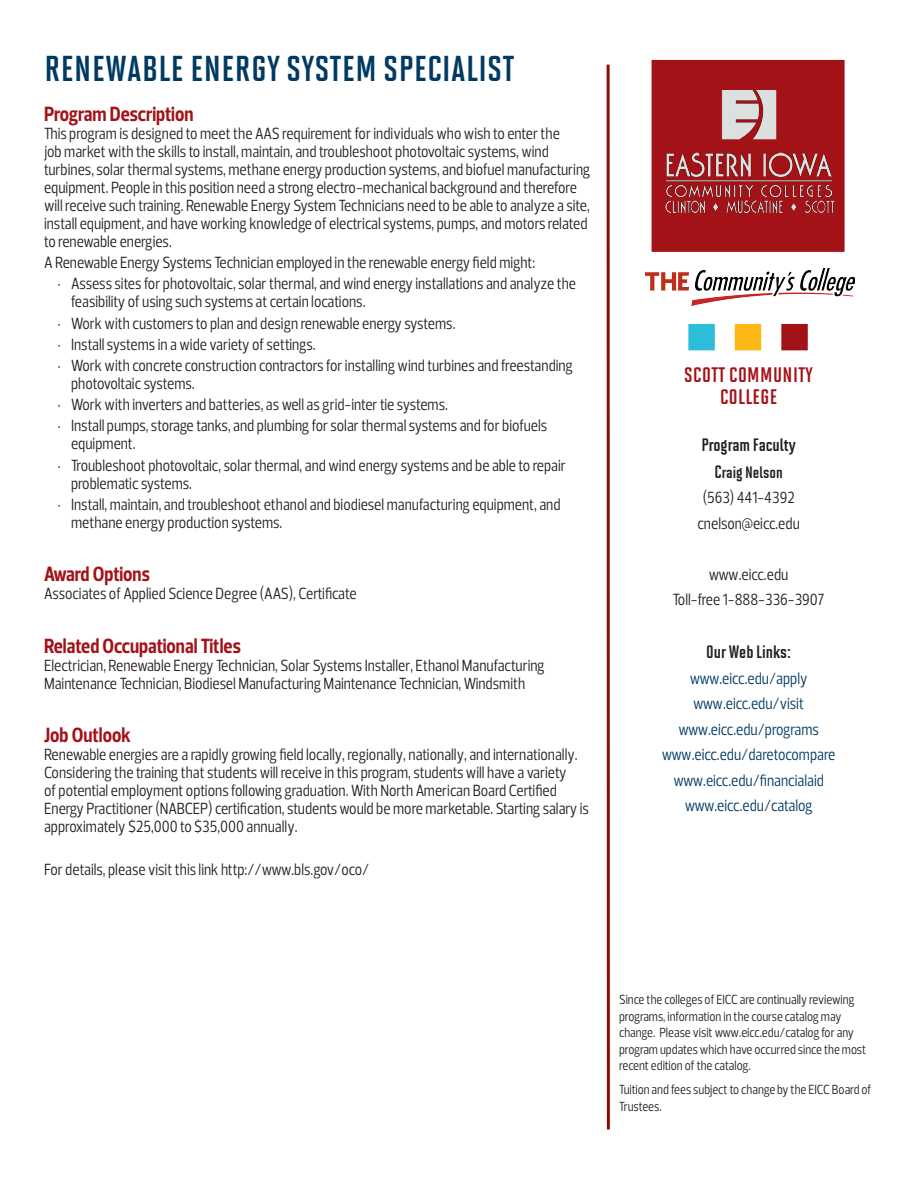
<style>
.page{position:relative;width:918px;height:1188px;background:#fff}
.page>*{position:absolute;margin:0;border:0;box-sizing:border-box;transform-origin:0 0}
.t1{font:700 36px "Solano Gothic MVB";letter-spacing:.02em;color:#003a63}
.t2{font:700 21px "Prelo Condensed";color:#a21217}
.t3{font:700 21px/22.5px "Solano Gothic MVB";letter-spacing:.02em;color:#a21217;text-align:center}
.t4{font:700 18px "Solano Gothic MVB";color:#231f20}
.t5{font:16.5px/18px "Prelo Condensed";color:#231f20}
.t6{font:16.5px/25.5px "Prelo Condensed";color:#003a63;text-align:center}
.t7{font:700 16.5px "Solano Gothic MVB";color:#231f20}
.t8{font:13.5px/16.5px "Prelo Condensed";color:#231f20}
.s1{font-size:18px}
</style>
<div class="page">
<div style="left:645px;top:54px;width:206px;height:204px;background:#a21217;border:6px solid #fff"></div>
<img style="left:666px;top:90px;width:166px;height:106px">
<div style="left:730px;top:319px;width:36px;height:36px;background:#fcb814;border:4px solid #fff"></div>
<div style="left:777px;top:319px;width:35px;height:36px;background:#a21217;border:4px solid #fff"></div>
<div style="left:684px;top:319px;width:35px;height:36px;background:#2cbdd8;border:4px solid #fff"></div>
<img style="left:665px;top:200px;width:170px;height:13px">
<img style="left:646px;top:269px;width:208px;height:37px">
<hr style="left:607px;top:65px;width:3px;height:1065px;background:#8c0c00">
<h1 class="t1" style="left:44px;top:49px;width:471px">RENEWABLE ENERGY SYSTEM SPECIALIST</h1>
<p class="t2" style="left:44px;top:101px;width:151px">Program Description</p>
<p class="t5" style="left:44px;top:124px;width:548px">This program is designed to meet the AAS requirement for individuals who wish to enter the<br>job market with the skills to install, maintain, and troubleshoot photovoltaic systems, wind turbines, solar thermal systems, methane energy production systems, and biofuel manufacturing equipment. People in this position need a strong electro-mechanical background and therefore will receive such training. Renewable Energy System Technicians need to be able to analyze a site, install equipment, and have working knowledge of electrical systems, pumps, and motors related to renewable energies.</p>
<p class="t5" style="left:44px;top:254px;width:493px">A Renewable Energy Systems Technician employed in the renewable energy field might:</p>
<p class="t5" style="left:71px;top:275px;width:507px;text-indent:-14px">• Assess sites for photovoltaic, solar thermal, and wind energy installations and analyze the feasibility of using such systems at certain locations.</p>
<p class="t5" style="left:58px;top:314px;width:399px">• Work with customers to plan and design renewable energy systems.</p>
<p class="t5" style="left:58px;top:335px;width:260px">• Install systems in a wide variety of settings.</p>
<p class="t5" style="left:71px;top:357px;width:503px;text-indent:-14px">• Work with concrete construction contractors for installing wind turbines and freestanding photovoltaic systems.</p>
<p class="t5" style="left:58px;top:396px;width:392px">• Work with inverters and batteries, as well as grid-inter tie systems.</p>
<p class="t5" style="left:71px;top:417px;width:478px;text-indent:-14px">• Install pumps, storage tanks, and plumbing for solar thermal systems and for biofuels equipment.</p>
<p class="t5" style="left:71px;top:456px;width:496px;text-indent:-14px">• Troubleshoot photovoltaic, solar thermal, and wind energy systems and be able to repair problematic systems.</p>
<p class="t5" style="left:71px;top:495px;width:491px;text-indent:-14px">• Install, maintain, and troubleshoot ethanol and biodiesel manufacturing equipment, and methane energy production systems.</p>
<p class="t2" style="left:44px;top:561px;width:107px">Award Options</p>
<p class="t5" style="left:44px;top:585px;width:314px">Associates of Applied Science Degree (AAS), Certificate</p>
<p class="t2" style="left:44px;top:633px;width:198px">Related Occupational Titles</p>
<p class="t5" style="left:44px;top:656px;width:502px">Electrician, Renewable Energy Technician, Solar Systems Installer, Ethanol Manufacturing<br>Maintenance Technician, Biodiesel Manufacturing Maintenance Technician, Windsmith</p>
<p class="t2" style="left:44px;top:722px;width:88px">Job Outlook</p>
<p class="t5" style="left:44px;top:746px;width:546px">Renewable energies are a rapidly growing field locally, regionally, nationally, and internationally.<br>Considering the training that students will receive in this program, students will have a variety<br>of potential employment options following graduation. With North American Board Certified Energy Practitioner (NABCEP) certification, students would be more marketable. Starting salary is approximately $25,000 to $35,000 annually.</p>
<p class="t5" style="left:44px;top:860px;width:327px">For details, please visit this link http://www.bls.gov/oco/</p>
<p class="t3" style="left:684px;top:363px;width:130px">SCOTT COMMUNITY<br>COLLEGE</p>
<p class="t4" style="left:702px;top:434px;width:96px">Program Faculty</p>
<p class="t7" style="left:715px;top:463px;width:70px"><span class="s1">C</span>raig Nelson</p>
<p class="t5" style="left:697px;top:485px;width:104px;line-height:25.5px;text-align:center">(563) 441-4392 cnelson@eicc.edu</p>
<p class="t5" style="left:673px;top:562px;width:153px;line-height:25.5px;text-align:center">www.eicc.edu<br>Toll-free 1-888-336-3907</p>
<p class="t4" style="left:706px;top:642px;width:86px">Our Web Links:</p>
<p class="t6" style="left:662px;top:665px;width:175px">www.eicc.edu/apply www.eicc.edu/visit www.eicc.edu/programs www.eicc.edu/daretocompare www.eicc.edu/financialaid www.eicc.edu/catalog</p>
<p class="t8" style="left:619px;top:992px;width:249px">Since the colleges of EICC are continually reviewing programs, information in the course catalog may change. Please visit www.eicc.edu/catalog for any program updates which have occurred since the most recent edition of the catalog.</p>
<p class="t8" style="left:619px;top:1082px;width:254px">Tuition and fees subject to change by the EICC Board of<br>Trustees.</p>
</div>
